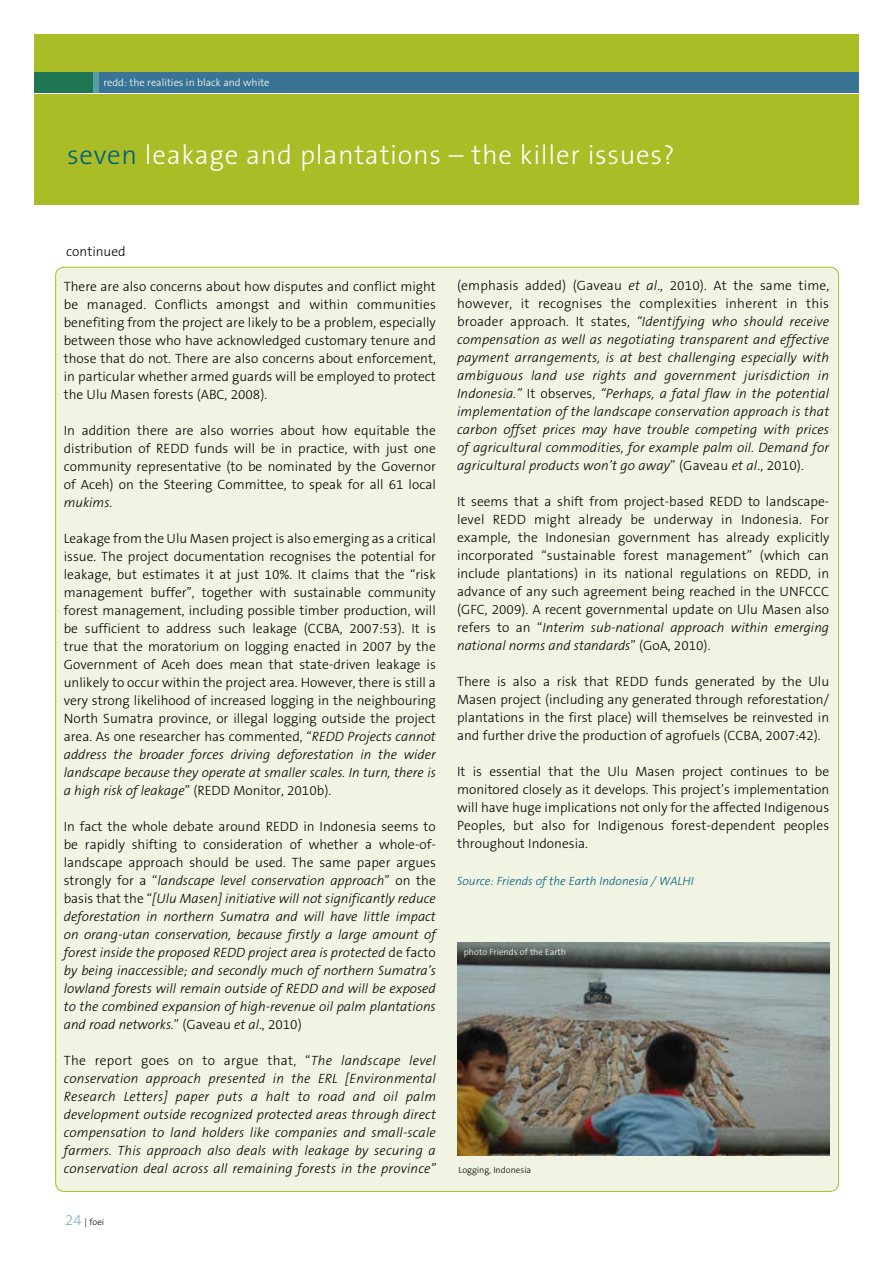
<style>
.page{position:relative;width:893px;height:1263px;background:#fff}
.page>*{position:absolute;margin:0;border:0;box-sizing:border-box;transform-origin:0 0}
.t1{font:300 27px "The Sans B3";letter-spacing:.025em;color:#fff}
.t2{font:300 13.5px/18px "The Sans B3";color:#000;text-align:justify}
.t3{font:italic 300 13.5px/18px "The Sans B3";letter-spacing:.01em;color:#000;text-align:justify}
.t4{font:italic 300 12px "The Sans B3";color:#005d7e}
.t5{font:300 10.5px "The Sans B3";color:#fff}
.t6{font:300 9px "The Sans B3";color:#000}
.t7{font:300 9px "The Sans B3";color:#fff}
.s1{color:#005d7e}
.s2{font-style:italic}
.s3{font-style:normal}
.s4{font-size:15px;color:#7db3b8}
</style>
<div class="page">
<div style="left:56px;top:267px;width:783px;height:924px;background:#f1f4e3;border-radius:9px"></div>
<div style="left:34px;top:34px;width:825px;height:170px;background:#aabd27"></div>
<div style="left:34px;top:72px;width:825px;height:22px;background:#3a7494"></div>
<div style="left:34px;top:72px;width:64px;height:22px;background:#1e7655"></div>
<div style="left:94px;top:72px;width:5px;height:22px;background:#579fa5"></div>
<hr style="left:34px;top:93px;width:825px;height:1px;background:#fff">
<img style="left:457px;top:943px;width:372px;height:212px">
<p class="t5" style="left:103px;top:77px;width:168px">redd: the realities in black and white</p>
<h1 class="t1" style="left:67px;top:141px;width:609px"><span class="s1">seven</span> leakage and plantations – the killer issues?</h1>
<p class="t2" style="left:66px;top:243px;width:61px">continued</p>
<p class="t2" style="left:64px;top:278px;width:374px">There are also concerns about how disputes and conflict might be managed. Conflicts amongst and within communities benefiting from the project are likely to be a problem, especially between those who have acknowledged customary tenure and those that do not. There are also concerns about enforcement, in particular whether armed guards will be employed to protect the Ulu Masen forests (ABC, 2008).</p>
<p class="t2" style="left:64px;top:422px;width:374px">In addition there are also worries about how equitable the distribution of REDD funds will be in practice, with just one community representative (to be nominated by the Governor of Aceh) on the Steering Committee, to speak for all 61 local <span class="s2">mukims</span>.</p>
<p class="t2" style="left:64px;top:530px;width:374px">Leakage from the Ulu Masen project is also emerging as a critical issue. The project documentation recognises the potential for leakage, but estimates it at just 10%. It claims that the “risk management buffer”, together with sustainable community forest management, including possible timber production, will be sufficient to address such leakage (CCBA, 2007:53). It is true that the moratorium on logging enacted in 2007 by the Government of Aceh does mean that state-driven leakage is unlikely to occur within the project area. However, there is still a very strong likelihood of increased logging in the neighbouring North Sumatra province, or illegal logging outside the project area. As one researcher has commented, “<span class="s2">REDD Projects cannot address the broader forces driving deforestation in the wider landscape because they operate at smaller scales. In turn, there is a high risk of leakage</span>” (REDD Monitor, 2010b).</p>
<p class="t3" style="left:64px;top:817px;width:374px"><span class="s3">In fact the whole debate around REDD in Indonesia seems to be rapidly shifting to consideration of whether a whole-of&shy;landscape approach should be used. The same paper argues strongly for a “</span>landscape level conservation approach<span class="s3">” on the basis that the “</span>[Ulu Masen] initiative will not significantly reduce deforestation in northern Sumatra and will have little impact on orang-utan conservation, because firstly a large amount of forest inside the proposed REDD project area is protected <span class="s3">de facto </span>by being inaccessible; and secondly much of northern Sumatra’s lowland forests will remain outside of REDD and will be exposed to the combined expansion of high-revenue oil palm plantations and road networks.<span class="s3">” (Gaveau</span> et al<span class="s3">., 2010)</span></p>
<p class="t3" style="left:64px;top:1051px;width:374px"><span class="s3">The report goes on to argue that, “</span>The landscape level conservation approach presented in the ERL [Environmental Research Letters] paper puts a halt to road and oil palm development outside recognized protected areas through direct compensation to land holders like companies and small-scale farmers. This approach also deals with leakage by securing a conservation deal across all remaining forests in the province”</p>
<p class="t6" style="left:65px;top:1217px;width:40px"><span class="s4">24</span> | foei</p>
<p class="t3" style="left:457px;top:277px;width:374px"><span class="s3">(emphasis added) (Gaveau</span> et al<span class="s3">., 2010). At the same time, however, it recognises the complexities inherent in this broader approach. It states,</span> “Identifying who should receive compensation as well as negotiating transparent and effective payment arrangements, is at best challenging especially with ambiguous land use rights and government jurisdiction in Indonesia.” <span class="s3">It observes,</span> “Perhaps, a fatal flaw in the potential implementation of the landscape conservation approach is that carbon offset prices may have trouble competing with prices of agricultural commodities, for example palm oil. Demand for agricultural products won’t go away<span class="s3">” (Gaveau</span> et al<span class="s3">., 2010).</span></p>
<p class="t2" style="left:457px;top:493px;width:374px">It seems that a shift from project-based REDD to landscape&shy;level REDD might already be underway in Indonesia. For example, the Indonesian government has already explicitly incorporated “sustainable forest management” (which can include plantations) in its national regulations on REDD, in advance of any such agreement being reached in the UNFCCC (GFC, 2009). A recent governmental update on Ulu Masen also refers to an “<span class="s2">Interim sub-national approach within emerging national norms and standards</span>” (GoA, 2010).</p>
<p class="t2" style="left:457px;top:673px;width:374px">There is also a risk that REDD funds generated by the Ulu Masen project (including any generated through reforestation/ plantations in the first place) will themselves be reinvested in and further drive the production of agrofuels (CCBA, 2007:42).</p>
<p class="t2" style="left:457px;top:763px;width:374px">It is essential that the Ulu Masen project continues to be monitored closely as it develops. This project’s implementation will have huge implications not only for the affected Indigenous Peoples, but also for Indigenous forest-dependent peoples throughout Indonesia.</p>
<p class="t4" style="left:457px;top:874px;width:238px">Source: Friends of the Earth Indonesia / WALHI</p>
<p class="t7" style="left:464px;top:947px;width:104px">photo Friends of the Earth</p>
<p class="t6" style="left:459px;top:1165px;width:74px">Logging, Indonesia</p>
</div>
